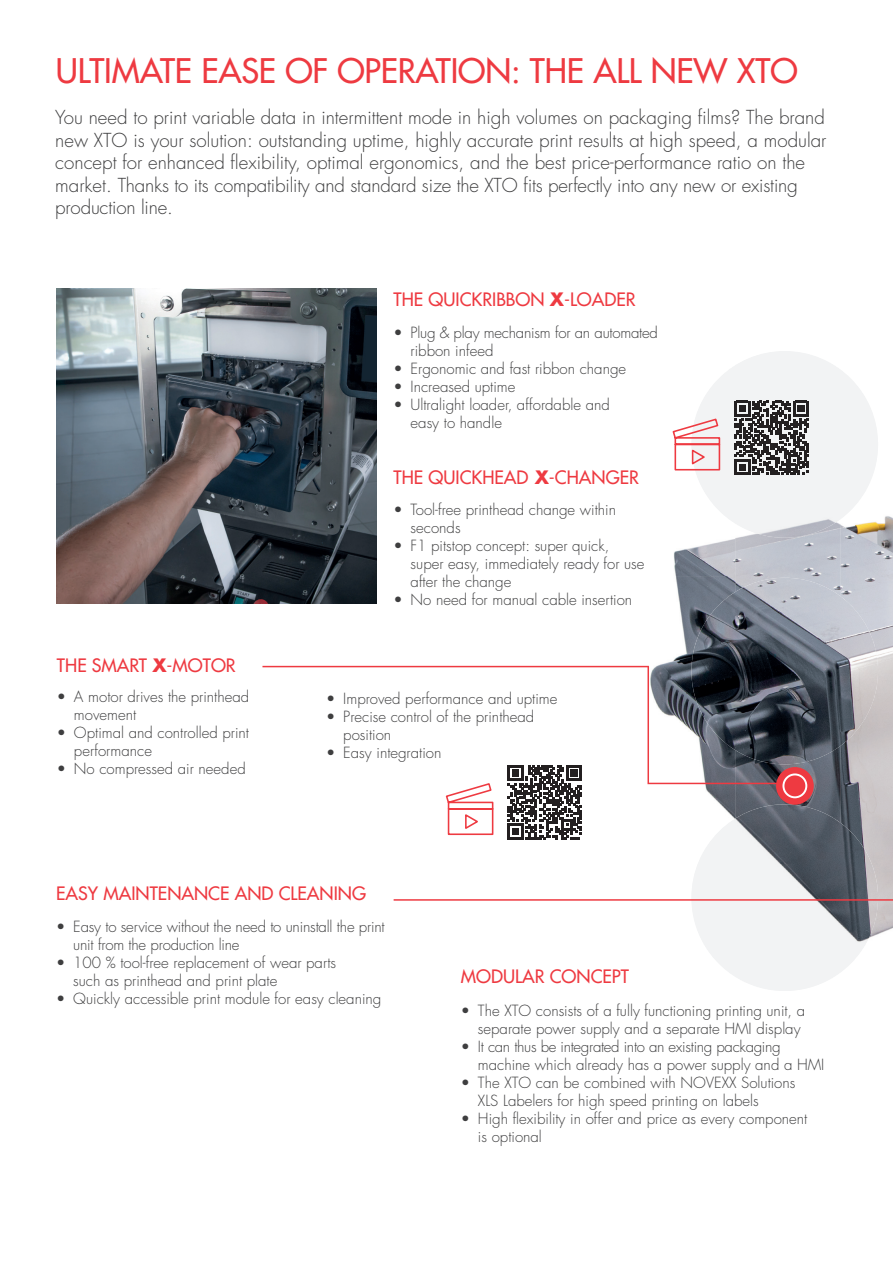
<style>
.page{position:relative;width:893px;height:1263px;background:#fff}
.page>*{position:absolute;margin:0;border:0;box-sizing:border-box;transform-origin:0 0}
.t1{font:500 33px "Futura Std";letter-spacing:-.005em;color:#ee3a41}
.t2{font:300 18.75px/22.5px "Futura Std";color:#3e3e3f}
.t3{font:500 18px "Futura Std";color:#ee3a41}
.t4{font:300 15px/18px "Futura Std";color:#3e3e3f}
.t5{font:300 15px/18px "Futura Std";letter-spacing:-.02em;color:#3e3e3f}
.s1{font-weight:700}
</style>
<div class="page">
<img style="left:630px;top:539px;width:105px;height:265px">
<img style="left:841px;top:516px;width:52px;height:418px">
<img style="left:735px;top:538px;width:106px;height:40px">
<img style="left:735px;top:764px;width:106px;height:40px">
<img style="left:696px;top:351px;width:182px;height:140px">
<img style="left:704px;top:491px;width:161px;height:47px">
<img style="left:692px;top:804px;width:186px;height:140px">
<img style="left:691px;top:578px;width:187px;height:140px">
<img style="left:790px;top:718px;width:76px;height:46px">
<img style="left:57px;top:289px;width:320px;height:315px">
<svg style="left:647px;top:665px;width:143px;height:120px"></svg>
<hr style="left:262px;top:666px;width:387px;height:1px;background:#ee3a41">
<div style="left:776px;top:767px;width:38px;height:38px;background:#ee3a41;border-radius:50%"></div>
<div style="left:782px;top:773px;width:25px;height:25px;border:2px solid #fff;border-radius:50%"></div>
<hr style="left:394px;top:899px;width:499px;height:2px;background:#ee3a41">
<svg style="left:445px;top:783px;width:49px;height:53px"></svg>
<svg style="left:508px;top:765px;width:74px;height:74px"></svg>
<svg style="left:672px;top:417px;width:49px;height:54px"></svg>
<svg style="left:734px;top:401px;width:75px;height:74px"></svg>
<h1 class="t1" style="left:56px;top:50px;width:743px">ULTIMATE EASE OF OPERATION: THE ALL NEW XTO</h1>
<p class="t2" style="left:55px;top:107px;width:773px">You need to print variable data in intermittent mode in high volumes on packaging films? The brand new XTO is your solution: outstanding uptime, highly accurate print results at high speed, a modular concept for enhanced flexibility, optimal ergonomics, and the best price-performance ratio on the market. Thanks to its compatibility and standard size the XTO fits perfectly into any new or existing production line.</p>
<p class="t3" style="left:57px;top:654px;width:180px">THE SMART <span class="s1">X</span>-MOTOR</p>
<p class="t4" style="left:74px;top:688px;width:177px;text-indent:-17px">• A motor drives the printhead movement</p>
<p class="t4" style="left:74px;top:724px;width:177px;text-indent:-17px">• Optimal and controlled print performance</p>
<p class="t4" style="left:57px;top:760px;width:190px">• No compressed air needed</p>
<p class="t3" style="left:394px;top:288px;width:243px">THE QUICKRIBBON <span class="s1">X</span>-LOADER</p>
<p class="t4" style="left:411px;top:324px;width:249px;text-indent:-17px">• Plug &amp; play mechanism for an automated ribbon infeed</p>
<p class="t4" style="left:394px;top:360px;width:234px">• Ergonomic and fast ribbon change</p>
<p class="t4" style="left:394px;top:378px;width:123px">• Increased uptime</p>
<p class="t4" style="left:411px;top:396px;width:201px;text-indent:-17px">• Ultralight loader, affordable and easy to handle</p>
<p class="t3" style="left:394px;top:466px;width:247px">THE QUICKHEAD <span class="s1">X</span>-CHANGER</p>
<p class="t4" style="left:411px;top:501px;width:207px;text-indent:-17px">• Tool-free printhead change within seconds</p>
<p class="t4" style="left:411px;top:537px;width:235px;text-indent:-17px">• F1 pitstop concept: super quick, super easy, immediately ready for use after the change</p>
<p class="t4" style="left:394px;top:591px;width:240px">• No need for manual cable insertion</p>
<p class="t4" style="left:326px;top:690px;width:233px">• Improved performance and uptime</p>
<p class="t4" style="left:343px;top:708px;width:192px;text-indent:-17px">• Precise control of the printhead position</p>
<p class="t4" style="left:326px;top:744px;width:117px">• Easy integration</p>
<p class="t3" style="left:56px;top:882px;width:311px">EASY MAINTENANCE AND CLEANING</p>
<p class="t4" style="left:73px;top:918px;width:313px;text-indent:-17px">• Easy to service without the need to uninstall the print unit from the production line</p>
<p class="t4" style="left:73px;top:954px;width:264px;text-indent:-17px">• 100 % tool-free replacement of wear parts such as printhead and print plate</p>
<p class="t4" style="left:56px;top:990px;width:327px">• Quickly accessible print module for easy cleaning</p>
<p class="t3" style="left:461px;top:965px;width:170px">MODULAR CONCEPT</p>
<p class="t4" style="left:478px;top:1002px;width:329px;text-indent:-17px">• The XTO consists of a fully functioning printing unit, a separate power supply and a separate HMI display</p>
<p class="t5" style="left:478px;top:1038px;width:348px;text-indent:-17px">• It can thus be integrated into an existing packaging machine which already has a power supply and a HMI</p>
<p class="t4" style="left:478px;top:1074px;width:319px;text-indent:-17px">• The XTO can be combined with NOVEXX Solutions<br>XLS Labelers for high speed printing on labels</p>
<p class="t4" style="left:478px;top:1110px;width:331px;text-indent:-17px">• High flexibility in offer and price as every component is optional</p>
</div>
